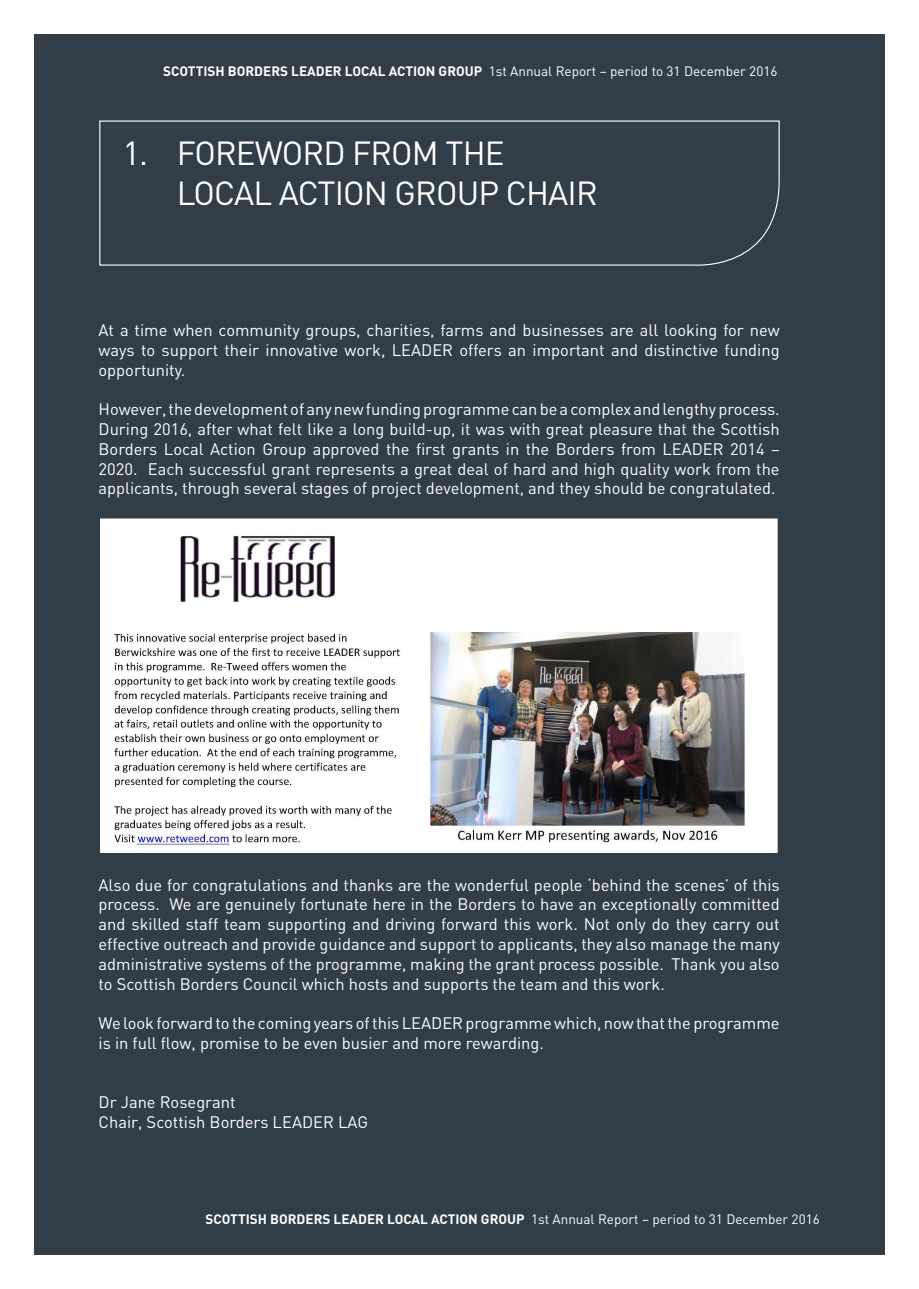
<style>
.page{position:relative;width:919px;height:1289px;background:#fff}
.page>*{position:absolute;margin:0;border:0;box-sizing:border-box;transform-origin:0 0}
.Body_Copy{font:33px "DIN";letter-spacing:-.025em;color:#fff}
.Body_Copy-2{font:16.5px/19.8px "DIN";color:#fff;text-align:justify}
.Tabbed_Body_Copy{font:13.5px "DIN";color:#fff}
.s1{font-weight:700}
</style>
<div class="page">
<div style="left:34px;top:34px;width:850px;height:1220px;background:#313e48"></div>
<svg style="left:99px;top:120px;width:681px;height:146px"></svg>
<div style="left:101px;top:519px;width:676px;height:333px;background:#fff"></div>
<img style="left:114px;top:536px;width:286px;height:312px">
<img style="left:428px;top:632px;width:317px;height:211px">
<p class="Tabbed_Body_Copy" style="left:163px;top:62px;width:615px"><span class="s1">SCOTTISH BORDERS LEADER LOCAL ACTION GROUP</span> 1st Annual Report – period to 31 December 2016</p>
<p class="Body_Copy" style="left:123px;top:132px;width:383px">1. FOREWORD FROM THE</p>
<p class="Body_Copy" style="left:177px;top:172px;width:422px">LOCAL ACTION GROUP CHAIR</p>
<p class="Body_Copy-2" style="left:99px;top:320px;width:682px">At a time when community groups, charities, farms and businesses are all looking for new ways to support their innovative work, LEADER offers an important and distinctive funding opportunity.</p>
<p class="Body_Copy-2" style="left:99px;top:399px;width:682px">However, the development of any new funding programme can be a complex and lengthy process.</p>
<p class="Body_Copy-2" style="left:99px;top:419px;width:682px">During 2016, after what felt like a long build-up, it was with great pleasure that the Scottish Borders Local Action Group approved the first grants in the Borders from LEADER 2014 – 2020. Each successful grant represents a great deal of hard and high quality work from the applicants, through several stages of project development, and they should be congratulated.</p>
<p class="Body_Copy-2" style="left:99px;top:874px;width:682px">Also due for congratulations and thanks are the wonderful people ‘behind the scenes’ of this process. We are genuinely fortunate here in the Borders to have an exceptionally committed and skilled staff team supporting and driving forward this work. Not only do they carry out effective outreach and provide guidance and support to applicants, they also manage the many administrative systems of the programme, making the grant process possible. Thank you also to Scottish Borders Council which hosts and supports the team and this work.</p>
<p class="Body_Copy-2" style="left:99px;top:1013px;width:682px">We look forward to the coming years of this LEADER programme which, now that the programme is in full flow, promise to be even busier and more rewarding.</p>
<p class="Body_Copy-2" style="left:99px;top:1092px;width:138px">Dr Jane Rosegrant</p>
<p class="Body_Copy-2" style="left:99px;top:1112px;width:271px">Chair, Scottish Borders LEADER LAG</p>
<p class="Tabbed_Body_Copy" style="left:205px;top:1210px;width:615px"><span class="s1">SCOTTISH BORDERS LEADER LOCAL ACTION GROUP</span> 1st Annual Report – period to 31 December 2016</p>
</div>
